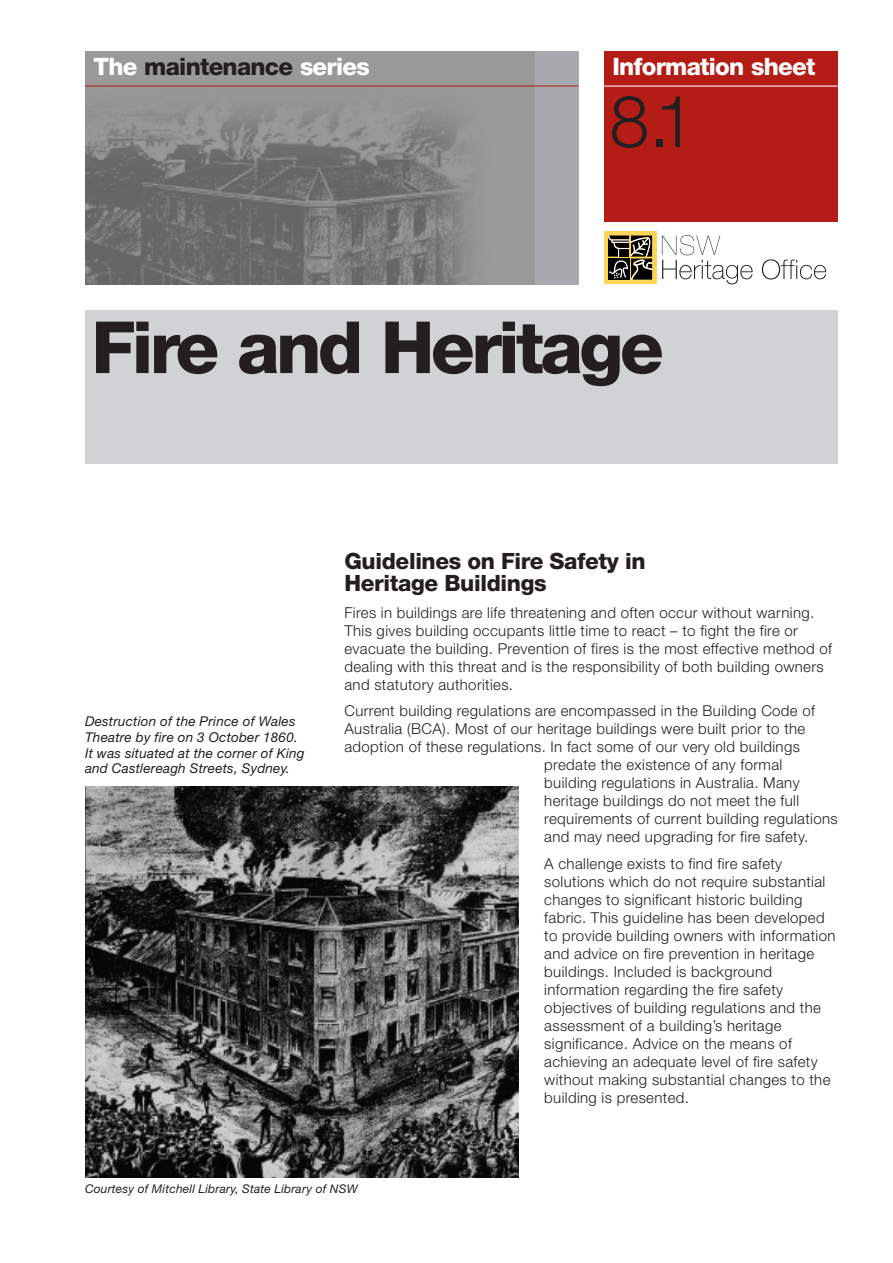
<style>
.page{position:relative;width:893px;height:1263px;background:#fff}
.page>*{position:absolute;margin:0;border:0;box-sizing:border-box;transform-origin:0 0}
.t1{font:800 72px "Helvetica Neue";letter-spacing:-.05em;color:#231f20}
.t2{font:300 72px "Helvetica Neue";color:#231f20}
.t3{font:800 24px "Helvetica Neue";letter-spacing:-.03em;color:#231f20}
.t4{font:800 24px "Helvetica Neue";letter-spacing:-.03em;color:#fff}
.t5{font:800 22.5px/22.5px "Helvetica Neue";letter-spacing:-.015em;color:#231f20}
.t6{font:300 15px/18px "Helvetica Neue";letter-spacing:.025em;color:#231f20}
.t7{font:italic 13.5px/15.8px "Helvetica Neue";letter-spacing:.015em;color:#231f20}
.t8{font:italic 12px "Helvetica Neue";letter-spacing:.015em;color:#231f20}
.s1{color:#fff}
</style>
<div class="page">
<div style="left:85px;top:51px;width:493px;height:234px;background:#a8a9ad"></div>
<img style="left:85px;top:51px;width:449px;height:234px">
<div style="left:604px;top:51px;width:234px;height:170px;background:#b41d15"></div>
<div style="left:85px;top:310px;width:753px;height:153px;background:#d1d2d4"></div>
<hr style="left:85px;top:85px;width:493px;height:1px;background:#b41d15">
<hr style="left:604px;top:86px;width:234px;height:1px;background:#fff">
<div style="left:604px;top:231px;width:52px;height:53px;background:#fed559"></div>
<svg style="left:608px;top:235px;width:44px;height:45px;background:#494537"></svg>
<svg style="left:662px;top:235px;width:91px;height:49px"></svg>
<svg style="left:762px;top:259px;width:64px;height:20px"></svg>
<img style="left:85px;top:786px;width:434px;height:392px">
<h2 class="t3" style="left:94px;top:58px;width:278px"><span class="s1">The</span> maintenance <span class="s1">series</span></h2>
<h2 class="t4" style="left:612px;top:58px;width:205px">Information sheet</h2>
<h1 class="t2" style="left:609px;top:96px;width:87px">8.1</h1>
<h1 class="t1" style="left:91px;top:322px;width:574px">Fire and Heritage</h1>
<p class="t7" style="left:85px;top:715px;width:221px">Destruction of the Prince of Wales Theatre by fire on 3 October 1860.<br>It was situated at the corner of King and Castlereagh Streets, Sydney.</p>
<h3 class="t5" style="left:344px;top:551px;width:303px">Guidelines on Fire Safety in<br>Heritage Buildings</h3>
<p class="t6" style="left:344px;top:605px;width:489px">Fires in buildings are life threatening and often occur without warning.<br>This gives building occupants little time to react – to fight the fire or evacuate the building. Prevention of fires is the most effective method of dealing with this threat and is the responsibility of both building owners and statutory authorities.</p>
<p class="t6" style="left:344px;top:703px;width:472px">Current building regulations are encompassed in the Building Code of</p>
<p class="t6" style="left:344px;top:721px;width:462px">Australia (BCA). Most of our heritage buildings were built prior to the</p>
<p class="t6" style="left:344px;top:739px;width:457px">adoption of these regulations. In fact some of our very old buildings</p>
<p class="t6" style="left:544px;top:757px;width:240px">predate the existence of any formal</p>
<p class="t6" style="left:544px;top:775px;width:257px">building regulations in Australia. Many</p>
<p class="t6" style="left:544px;top:793px;width:256px">heritage buildings do not meet the full</p>
<p class="t6" style="left:544px;top:811px;width:295px">requirements of current building regulations</p>
<p class="t6" style="left:544px;top:829px;width:265px">and may need upgrading for fire safety.</p>
<p class="t6" style="left:544px;top:856px;width:293px">A challenge exists to find fire safety solutions which do not require substantial changes to significant historic building fabric. This guideline has been developed to provide building owners with information and advice on fire prevention in heritage buildings. Included is background information regarding the fire safety objectives of building regulations and the assessment of a building’s heritage significance. Advice on the means of achieving an adequate level of fire safety without making substantial changes to the building is presented.</p>
<p class="t8" style="left:85px;top:1184px;width:274px">Courtesy of Mitchell Library, State Library of NSW</p>
</div>
